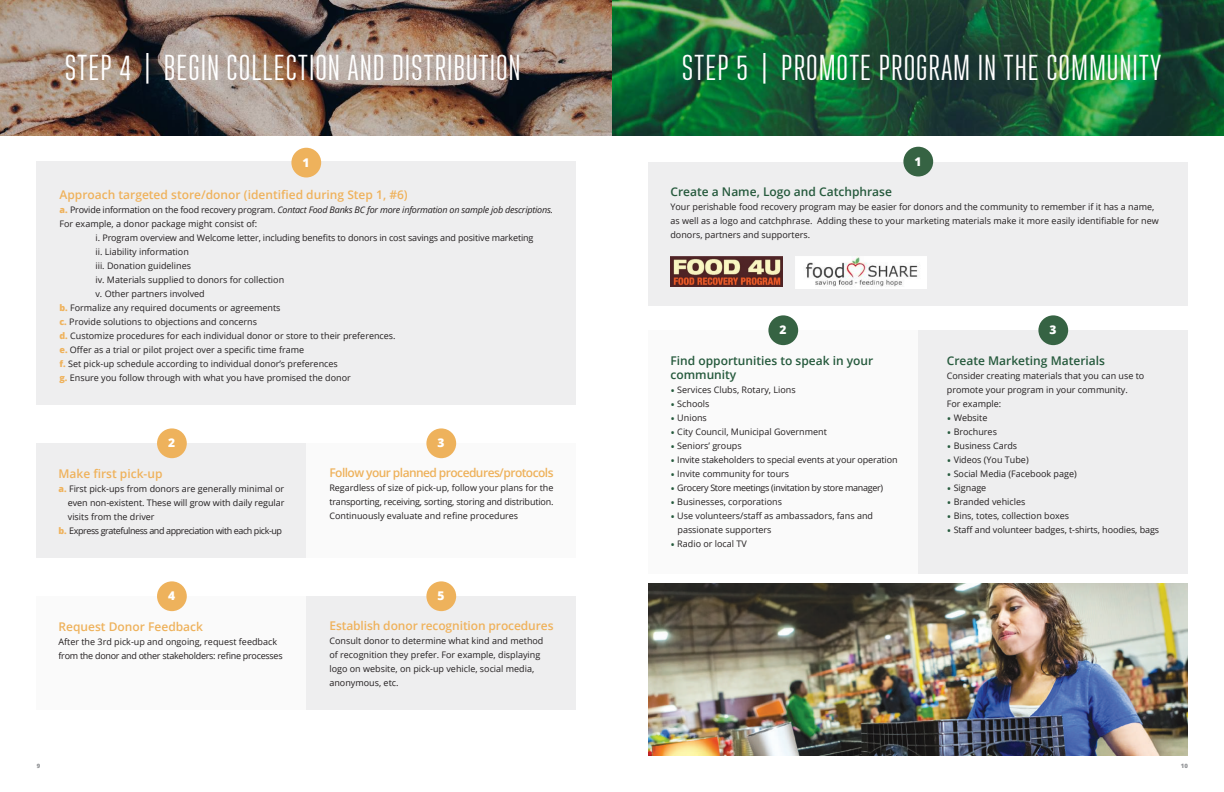
<style>
.page{position:relative;width:1224px;height:792px;background:#fff}
.page>*{position:absolute;margin:0;border:0;box-sizing:border-box;transform-origin:0 0}
.t1{font:36px "Ristretto Pro";letter-spacing:.025em;color:#fff}
.t2{font:600 12px "Open Sans";color:#eeb25c}
.t3{font:600 12px/14px "Open Sans";color:#265a3d}
.t4{font:600 12px "Open Sans";letter-spacing:-.045em;color:#eeb25c}
.t5{font:800 12px "Open Sans";color:#fff}
.t6{font:9px/14px "Open Sans";color:#231f20}
.t7{font:italic 9px "Open Sans";letter-spacing:-.02em;color:#231f20}
.t8{font:9px/14px "Open Sans";letter-spacing:-.03em;color:#231f20}
.t9{font:9px "Open Sans";letter-spacing:-.045em;color:#231f20}
.t10{font:9px "Open Sans";letter-spacing:-.035em;color:#231f20}
.t11{font:800 6px "Open Sans";color:#939598}
.s1{font-weight:800;font-style:normal;color:#eeb25c}
.s2{font-style:normal}
.s3{font-weight:800;color:#eeb25c}
.s4{font-size:12px;color:#265a3d}
</style>
<div class="page">
<div style="left:648px;top:330px;width:270px;height:243px;background:#fafafa"></div>
<div style="left:918px;top:330px;width:270px;height:243px;background:#eeeeef"></div>
<div style="left:648px;top:162px;width:540px;height:144px;background:#eeeeef"></div>
<div style="left:768px;top:315px;width:30px;height:30px;background:#366343;border-radius:50%"></div>
<div style="left:1038px;top:315px;width:30px;height:30px;background:#366343;border-radius:50%"></div>
<div style="left:36px;top:162px;width:540px;height:243px;background:#eeeeef"></div>
<img style="left:612px;top:0;width:612px;height:136px">
<svg style="left:0;top:0;width:612px;height:136px;background:#887367"></svg>
<img style="left:670px;top:256px;width:113px;height:31px">
<img style="left:796px;top:256px;width:130px;height:32px">
<div style="left:291px;top:148px;width:30px;height:29px;background:#eeb25c;border-radius:50%"></div>
<div style="left:903px;top:147px;width:30px;height:29px;background:#366343;border-radius:50%"></div>
<img style="left:648px;top:584px;width:540px;height:172px">
<div style="left:36px;top:443px;width:270px;height:115px;background:#eeeeef"></div>
<div style="left:36px;top:596px;width:270px;height:113px;background:#fafafa"></div>
<div style="left:306px;top:443px;width:270px;height:115px;background:#fafafa"></div>
<div style="left:306px;top:596px;width:270px;height:113px;background:#eeeeef"></div>
<div style="left:157px;top:428px;width:30px;height:30px;background:#eeb25c;border-radius:50%"></div>
<div style="left:157px;top:581px;width:30px;height:30px;background:#eeb25c;border-radius:50%"></div>
<div style="left:426px;top:428px;width:30px;height:30px;background:#eeb25c;border-radius:50%"></div>
<div style="left:426px;top:581px;width:30px;height:30px;background:#eeb25c;border-radius:50%"></div>
<h1 class="t1" style="left:65px;top:48px;width:457px">STEP 4 | BEGIN COLLECTION AND DISTRIBUTION</h1>
<h1 class="t1" style="left:682px;top:47px;width:481px">STEP 5 | PROMOTE PROGRAM IN THE COMMUNITY</h1>
<h2 class="t5" style="left:302px;top:153px;width:9px">1</h2>
<h2 class="t5" style="left:914px;top:152px;width:9px">1</h2>
<h2 class="t2" style="left:59px;top:187px;width:350px">Approach targeted store/donor (identified during Step 1, #6)</h2>
<p class="t7" style="left:59px;top:204px;width:495px"><span class="s1">a.</span> <span class="s2">Provide information on the food recovery program.</span> Contact Food Banks BC for more information on sample job descriptions.</p>
<p class="t6" style="left:59px;top:217px;width:199px">For example, a donor package might consist of:</p>
<p class="t6" style="left:95px;top:231px;width:440px">i. Program overview and Welcome letter, including benefits to donors in cost savings and positive marketing</p>
<p class="t6" style="left:95px;top:245px;width:95px">ii. Liability information</p>
<p class="t6" style="left:95px;top:259px;width:97px">iii. Donation guidelines</p>
<p class="t6" style="left:95px;top:273px;width:190px">iv. Materials supplied to donors for collection</p>
<p class="t6" style="left:95px;top:287px;width:111px">v. Other partners involved</p>
<p class="t6" style="left:59px;top:301px;width:223px"><span class="s3">b.</span> Formalize any required documents or agreements</p>
<p class="t6" style="left:59px;top:315px;width:199px"><span class="s3">c.</span> Provide solutions to objections and concerns</p>
<p class="t6" style="left:59px;top:329px;width:338px"><span class="s3">d.</span> Customize procedures for each individual donor or store to their preferences.</p>
<p class="t6" style="left:59px;top:343px;width:246px"><span class="s3">e.</span> Offer as a trial or pilot project over a specific time frame</p>
<p class="t6" style="left:59px;top:357px;width:280px"><span class="s3">f.</span> Set pick-up schedule according to individual donor’s preferences</p>
<p class="t6" style="left:59px;top:371px;width:293px"><span class="s3">g.</span> Ensure you follow through with what you have promised the donor</p>
<h2 class="t5" style="left:168px;top:434px;width:9px">2</h2>
<h2 class="t5" style="left:437px;top:434px;width:9px">3</h2>
<h2 class="t2" style="left:58px;top:466px;width:106px">Make first pick-up</h2>
<p class="t6" style="left:58px;top:482px;width:227px"><span class="s3">a.</span> First pick-ups from donors are generally minimal or</p>
<p class="t6" style="left:68px;top:496px;width:218px">even non-existent. These will grow with daily regular</p>
<p class="t6" style="left:68px;top:510px;width:88px">visits from the driver</p>
<p class="t9" style="left:58px;top:525px;width:225px"><span class="s3">b.</span> Express gratefulness and appreciation with each pick-up</p>
<h2 class="t4" style="left:329px;top:465px;width:226px">Follow your planned procedures/protocols</h2>
<p class="t6" style="left:329px;top:481px;width:226px;text-align:justify">Regardless of size of pick-up, follow your plans for the transporting, receiving, sorting, storing and distribution.<br>Continuously evaluate and refine procedures</p>
<h2 class="t5" style="left:168px;top:587px;width:9px">4</h2>
<h2 class="t5" style="left:437px;top:587px;width:9px">5</h2>
<h2 class="t2" style="left:58px;top:618px;width:146px">Request Donor Feedback</h2>
<p class="t8" style="left:58px;top:634px;width:226px">After the 3rd pick-up and ongoing, request feedback from the donor and other stakeholders: refine processes</p>
<h2 class="t2" style="left:329px;top:618px;width:226px">Establish donor recognition procedures</h2>
<p class="t6" style="left:329px;top:634px;width:216px">Consult donor to determine what kind and method of recognition they prefer. For example, displaying logo on website, on pick-up vehicle, social media, anonymous, etc.</p>
<h2 class="t3" style="left:670px;top:184px;width:223px">Create a Name, Logo and Catchphrase</h2>
<p class="t6" style="left:670px;top:199px;width:490px">Your perishable food recovery program may be easier for donors and the community to remember if it has a name, as well as a logo and catchphrase. Adding these to your marketing materials make it more easily identifiable for new donors, partners and supporters.</p>
<h2 class="t5" style="left:779px;top:320px;width:9px">2</h2>
<h2 class="t5" style="left:1049px;top:321px;width:9px">3</h2>
<h2 class="t3" style="left:670px;top:353px;width:204px">Find opportunities to speak in your community</h2>
<p class="t6" style="left:670px;top:382px;width:127px"><span class="s4">•</span> Services Clubs, Rotary, Lions</p>
<p class="t6" style="left:670px;top:396px;width:41px"><span class="s4">•</span> Schools</p>
<p class="t6" style="left:670px;top:410px;width:38px"><span class="s4">•</span> Unions</p>
<p class="t6" style="left:670px;top:424px;width:158px"><span class="s4">•</span> City Council, Municipal Government</p>
<p class="t6" style="left:670px;top:438px;width:73px"><span class="s4">•</span> Seniors’ groups</p>
<p class="t6" style="left:670px;top:452px;width:229px"><span class="s4">•</span> Invite stakeholders to special events at your operation</p>
<p class="t6" style="left:670px;top:466px;width:120px"><span class="s4">•</span> Invite community for tours</p>
<p class="t10" style="left:670px;top:481px;width:214px"><span class="s4">•</span> Grocery Store meetings (invitation by store manager)</p>
<p class="t6" style="left:670px;top:494px;width:113px"><span class="s4">•</span> Businesses, corporations</p>
<p class="t6" style="left:677px;top:508px;width:197px;text-indent:-7px"><span class="s4">•</span> Use volunteers/staff as ambassadors, fans and passionate supporters</p>
<p class="t6" style="left:670px;top:536px;width:78px"><span class="s4">•</span> Radio or local TV</p>
<h2 class="t3" style="left:947px;top:353px;width:160px">Create Marketing Materials</h2>
<p class="t6" style="left:947px;top:368px;width:199px">Consider creating materials that you can use to promote your program in your community.<br>For example:</p>
<p class="t6" style="left:947px;top:410px;width:42px"><span class="s4">•</span> Website</p>
<p class="t6" style="left:947px;top:424px;width:52px"><span class="s4">•</span> Brochures</p>
<p class="t6" style="left:947px;top:438px;width:72px"><span class="s4">•</span> Business Cards</p>
<p class="t6" style="left:947px;top:452px;width:83px"><span class="s4">•</span> Videos (You Tube)</p>
<p class="t6" style="left:947px;top:466px;width:131px"><span class="s4">•</span> Social Media (Facebook page)</p>
<p class="t6" style="left:947px;top:480px;width:41px"><span class="s4">•</span> Signage</p>
<p class="t6" style="left:947px;top:494px;width:80px"><span class="s4">•</span> Branded vehicles</p>
<p class="t6" style="left:947px;top:508px;width:124px"><span class="s4">•</span> Bins, totes, collection boxes</p>
<p class="t6" style="left:947px;top:522px;width:214px"><span class="s4">•</span> Staff and volunteer badges, t-shirts, hoodies, bags</p>
<p class="t11" style="left:37px;top:761px;width:5px">9</p>
<p class="t11" style="left:1181px;top:761px;width:9px">10</p>
</div>
